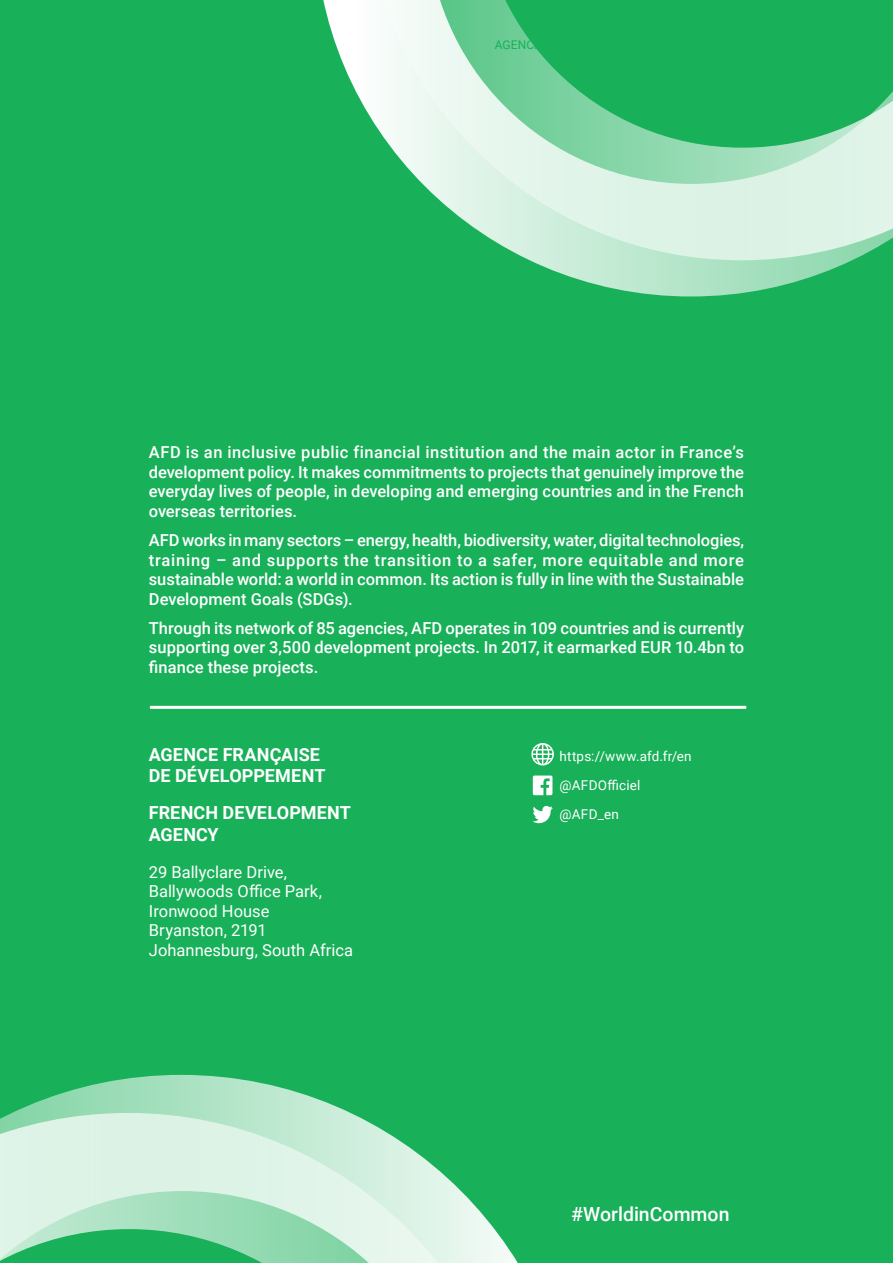
<style>
.page{position:relative;width:893px;height:1263px;background:#18b059}
.page>*{position:absolute;margin:0;border:0;box-sizing:border-box;transform-origin:0 0}
.t1{font:500 19.5px "Roboto";color:#fff}
.Text{font:700 18px/21.6px "Roboto";letter-spacing:.005em;color:#fff}
.Text-2{font:500 16.5px/19.5px "Roboto";letter-spacing:.005em;color:#fff;text-align:justify}
.Text-3{font:16.5px/19.5px "Roboto";color:#fff}
.Text-4{font:13.5px "Roboto";letter-spacing:.015em;color:#fff}
</style>
<div class="page">
<svg style="left:12px;top:1075px;width:339px;height:38px"></svg>
<svg style="left:0;top:1113px;width:518px;height:150px"></svg>
<svg style="left:323px;top:0;width:570px;height:296px"></svg>
<hr style="left:150px;top:706px;width:596px;height:3px;background:#fff">
<svg style="left:532px;top:806px;width:21px;height:17px"></svg>
<svg style="left:533px;top:775px;width:19px;height:20px"></svg>
<svg style="left:531px;top:743px;width:23px;height:22px"></svg>
<p class="Text-2" style="left:149px;top:442px;width:597px">AFD is an inclusive public financial institution and the main actor in France’s development policy. It makes commitments to projects that genuinely improve the everyday lives of people, in developing and emerging countries and in the French overseas territories.</p>
<p class="Text-2" style="left:149px;top:530px;width:597px">AFD works in many sectors – energy, health, biodiversity, water, digital technologies, training – and supports the transition to a safer, more equitable and more sustainable world: a world in common. Its action is fully in line with the Sustainable Development Goals (SDGs).</p>
<p class="Text-2" style="left:149px;top:618px;width:597px">Through its network of 85 agencies, AFD operates in 109 countries and is currently supporting over 3,500 development projects. In 2017, it earmarked EUR 10.4bn to finance these projects.</p>
<p class="Text" style="left:149px;top:743px;width:178px">AGENCE FRANÇAISE<br>DE DÉVELOPPEMENT</p>
<p class="Text" style="left:149px;top:801px;width:204px">FRENCH DEVELOPMENT<br>AGENCY</p>
<p class="Text-3" style="left:149px;top:861px;width:206px">29 Ballyclare Drive,<br>Ballywoods Office Park,<br>Ironwood House<br>Bryanston, 2191<br>Johannesburg, South Africa</p>
<p class="Text-4" style="left:560px;top:746px;width:134px">https://www.afd.fr/en</p>
<p class="Text-4" style="left:560px;top:775px;width:82px">@AFDOfficiel</p>
<p class="Text-4" style="left:560px;top:805px;width:61px">@AFD_en</p>
<p class="t1" style="left:571px;top:1201px;width:160px">#WorldinCommon</p>
</div>
